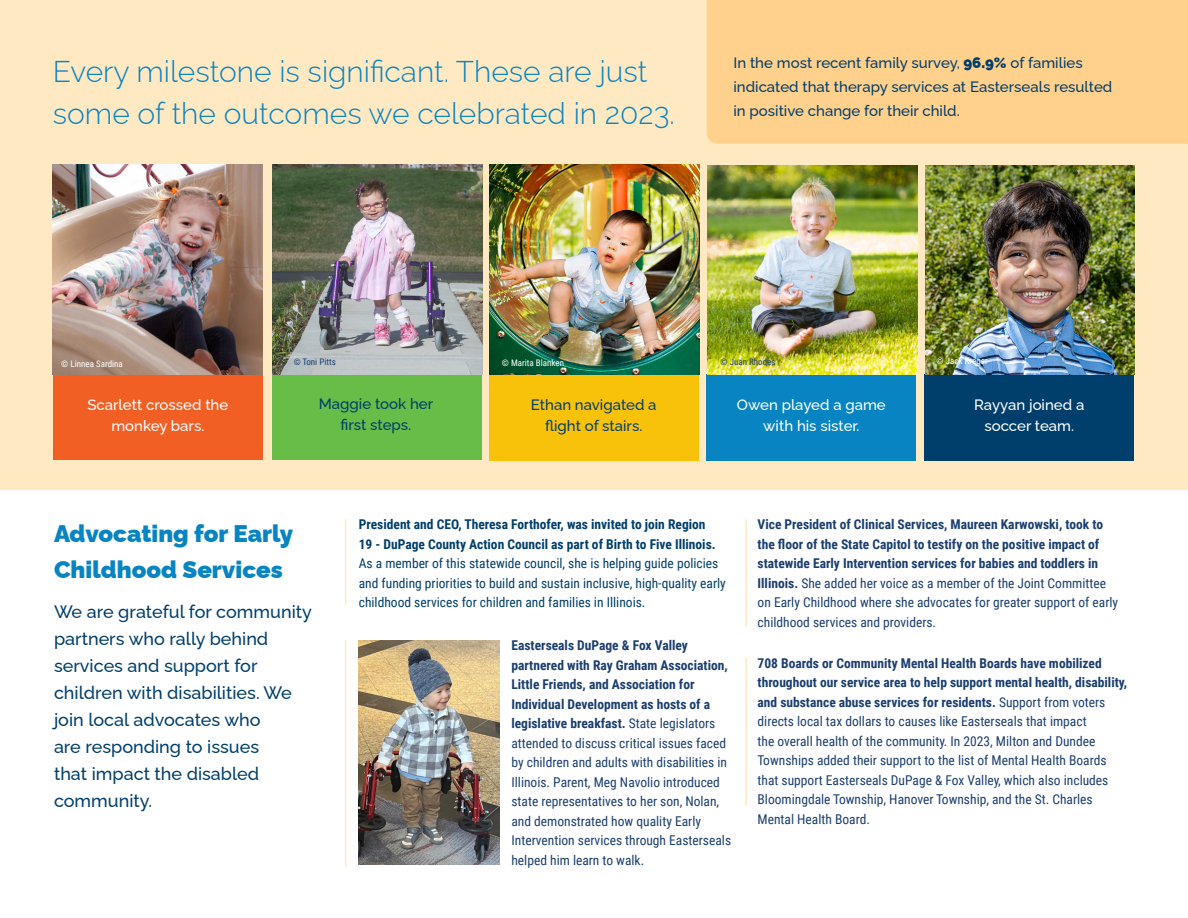
<style>
.page{position:relative;width:1188px;height:918px;background:#fff}
.page>*{position:absolute;margin:0;border:0;box-sizing:border-box;transform-origin:0 0}
.t1{font:300 30px/42px "Raleway";color:#0784c1}
.t2{font:900 24px/36px "Raleway";color:#0784c1}
.t3{font:500 18px/27px "Raleway";color:#003e6b}
.t4{font:500 15px/24px "Raleway";color:#003e6b;text-align:center}
.t5{font:500 15px/21px "Raleway";color:#fff;text-align:center}
.t6{font:13.5px/19.5px "Roboto Condensed";color:#1b3e6f}
.t7{font:700 13.5px/19.5px "Roboto Condensed";color:#1b3e6f}
.t8{font:13.5px/19.5px "Roboto Condensed";color:#003e6b}
.t9{font:700 13.5px/19.5px "Roboto Condensed";color:#003e6b}
.t10{font:9px "Roboto Condensed";color:#fff}
.t11{font:9px "Roboto Condensed";color:#1b3e6f}
.s1{font-weight:900}
.s2{font-weight:700}
.s3{font-weight:400}
</style>
<div class="page">
<div style="left:0;top:0;width:1188px;height:489px;background:#ffe9c2"></div>
<div style="left:707px;top:0;width:481px;height:144px;background:#ffd18d"></div>
<div style="left:53px;top:374px;width:210px;height:86px;background:#f15f24"></div>
<div style="left:273px;top:374px;width:209px;height:85px;background:#67bd47"></div>
<div style="left:707px;top:374px;width:209px;height:86px;background:#0784c1"></div>
<div style="left:489px;top:374px;width:209px;height:86px;background:#f9c20a"></div>
<div style="left:925px;top:375px;width:209px;height:86px;background:#003e6b"></div>
<img style="left:53px;top:165px;width:209px;height:209px">
<img style="left:273px;top:165px;width:209px;height:209px">
<img style="left:708px;top:165px;width:209px;height:210px">
<img style="left:490px;top:165px;width:209px;height:209px">
<img style="left:925px;top:165px;width:209px;height:210px">
<img style="left:359px;top:640px;width:141px;height:224px">
<hr style="left:345px;top:519px;width:1px;height:86px;background:#ffe9c2">
<hr style="left:745px;top:519px;width:2px;height:108px;background:#ffe9c2">
<hr style="left:345px;top:640px;width:1px;height:227px;background:#ffe9c2">
<hr style="left:745px;top:658px;width:2px;height:147px;background:#ffe9c2">
<h1 class="t1" style="left:53px;top:47px;width:624px">Every milestone is significant. These are just some of the outcomes we celebrated in 2023.</h1>
<p class="t4" style="left:734px;top:49px;width:380px;text-align:left">In the most recent family survey, <span class="s1">96.9%</span> of families indicated that therapy services at Easterseals resulted in positive change for their child.</p>
<p class="t10" style="left:61px;top:357px;width:63px">© Linnea Sardina</p>
<p class="t11" style="left:294px;top:356px;width:44px">© Toni Pitts</p>
<p class="t10" style="left:502px;top:356px;width:64px">© Marita Blanken</p>
<p class="t11" style="left:721px;top:355px;width:56px">© Juan Rhodes</p>
<p class="t10" style="left:937px;top:355px;width:53px">© Jack Kreger</p>
<p class="t5" style="left:87px;top:393px;width:142px">Scarlett crossed the monkey bars.</p>
<p class="t4" style="left:319px;top:392px;width:116px;line-height:21px">Maggie took her first steps.</p>
<p class="t5" style="left:737px;top:393px;width:150px">Owen played a game with his sister.</p>
<p class="t4" style="left:531px;top:393px;width:127px;line-height:21px">Ethan navigated a flight of stairs.</p>
<p class="t5" style="left:974px;top:393px;width:112px">Rayyan joined a soccer team.</p>
<h2 class="t2" style="left:54px;top:513px;width:241px">Advocating for Early<br>Childhood Services</h2>
<h3 class="t3" style="left:54px;top:597px;width:259px">We are grateful for community partners who rally behind services and support for children with disabilities. We join local advocates who<br>are responding to issues<br>that impact the disabled community.</h3>
<p class="t9" style="left:359px;top:514px;width:358px">President and CEO, Theresa Forthofer, was invited to join Region<br>19 - DuPage County Action Council as part of Birth to Five Illinois.</p>
<p class="t8" style="left:359px;top:553px;width:369px">As a member of this statewide council, she is helping guide policies and funding priorities to build and sustain inclusive, high-quality early childhood services for children and families in Illinois.</p>
<p class="t6" style="left:511px;top:635px;width:221px"><span class="s2">Easterseals DuPage &amp; Fox Valley partnered with Ray Graham Association, Little Friends, and Association for Individual Development as hosts of a legislative breakfast.</span> State legislators attended to discuss critical issues faced by children and adults with disabilities in Illinois. Parent, Meg Navolio introduced state representatives to her son, Nolan, and demonstrated how quality Early Intervention services through Easterseals helped him learn to walk.</p>
<p class="t7" style="left:758px;top:514px;width:362px">Vice President of Clinical Services, Maureen Karwowski, took to the floor of the State Capitol to testify on the positive impact of statewide Early Intervention services for babies and toddlers in Illinois. <span class="s3">She added her voice as a member of the Joint Committee on Early Childhood where she advocates for greater support of early childhood services and providers.</span></p>
<p class="t6" style="left:758px;top:653px;width:371px"><span class="s2">708 Boards or Community Mental Health Boards have mobilized throughout our service area to help support mental health, disability, and substance abuse services for residents.</span> Support from voters directs local tax dollars to causes like Easterseals that impact<br>the overall health of the community. In 2023, Milton and Dundee Townships added their support to the list of Mental Health Boards that support Easterseals DuPage &amp; Fox Valley, which also includes Bloomingdale Township, Hanover Township, and the St. Charles Mental Health Board.</p>
</div>
